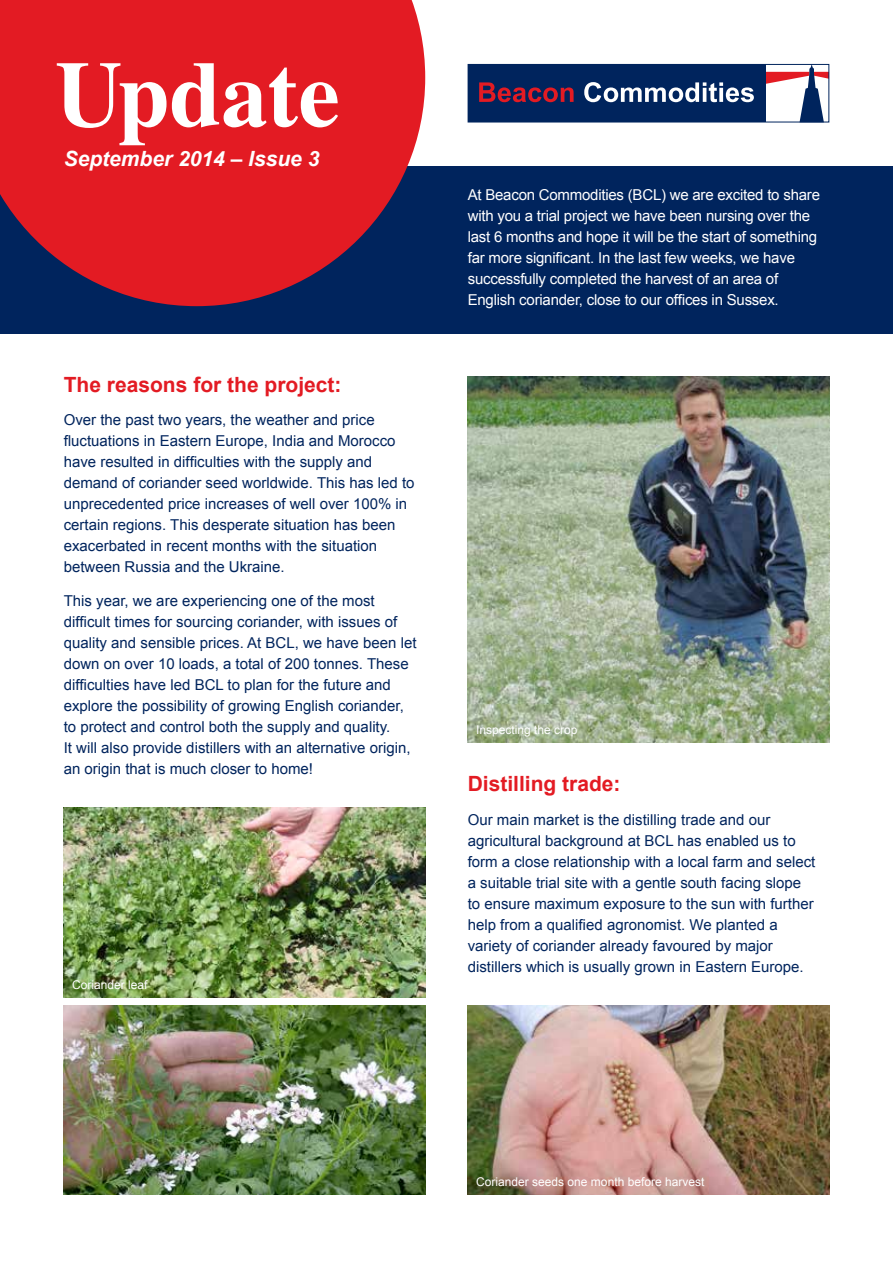
<style>
.page{position:relative;width:893px;height:1263px;background:#fff}
.page>*{position:absolute;margin:0;border:0;box-sizing:border-box;transform-origin:0 0}
.t1{font:700 93px "Times";color:#fff}
.t2{font:700 21px "Arial";color:#e31b23}
.t3{font:italic 700 21px "Arial";color:#fff}
.t4{font:15px/21px "Arial";color:#00245d}
.t5{font:15px/21px "Arial";letter-spacing:-.015em;color:#fff}
.t6{font:12px "Arial";color:#fff}
</style>
<div class="page">
<div style="left:0;top:166px;width:893px;height:168px;background:#00245d"></div>
<svg style="left:766px;top:66px;width:61px;height:54px"></svg>
<div style="left:468px;top:64px;width:298px;height:58px;background:#00245d"></div>
<svg style="left:584px;top:82px;width:170px;height:20px"></svg>
<svg style="left:479px;top:82px;width:95px;height:20px"></svg>
<div style="left:468px;top:64px;width:361px;height:58px;border:1px solid #00245d"></div>
<svg style="left:0;top:0;width:425px;height:306px;background:#c51d2b"></svg>
<img style="left:64px;top:808px;width:361px;height:189px">
<img style="left:64px;top:1006px;width:361px;height:189px">
<img style="left:468px;top:376px;width:361px;height:366px">
<img style="left:468px;top:1006px;width:361px;height:189px">
<h1 class="t1" style="left:55px;top:6px;width:286px">Update</h1>
<h2 class="t3" style="left:64px;top:144px;width:257px">September 2014 – Issue 3</h2>
<h2 class="t2" style="left:64px;top:370px;width:279px">The reasons for the project:</h2>
<p class="t4" style="left:64px;top:410px;width:352px">Over the past two years, the weather and price fluctuations in Eastern Europe, India and Morocco have resulted in difficulties with the supply and demand of coriander seed worldwide. This has led to unprecedented price increases of well over 100% in certain regions. This desperate situation has been exacerbated in recent months with the situation between Russia and the Ukraine.</p>
<p class="t4" style="left:64px;top:590px;width:354px">This year, we are experiencing one of the most difficult times for sourcing coriander, with issues of quality and sensible prices. At BCL, we have been let down on over 10 loads, a total of 200 tonnes. These difficulties have led BCL to plan for the future and explore the possibility of growing English coriander, to protect and control both the supply and quality.<br>It will also provide distillers with an alternative origin, an origin that is much closer to home!</p>
<p class="t6" style="left:72px;top:977px;width:77px">Coriander leaf</p>
<p class="t5" style="left:468px;top:185px;width:354px">At Beacon Commodities (BCL) we are excited to share with you a trial project we have been nursing over the last 6 months and hope it will be the start of something far more significant. In the last few weeks, we have successfully completed the harvest of an area of English coriander, close to our offices in Sussex.</p>
<p class="t6" style="left:476px;top:721px;width:103px">Inspecting the crop</p>
<h2 class="t2" style="left:468px;top:770px;width:154px">Distilling trade:</h2>
<p class="t4" style="left:468px;top:809px;width:349px">Our main market is the distilling trade and our agricultural background at BCL has enabled us to form a close relationship with a local farm and select a suitable trial site with a gentle south facing slope to ensure maximum exposure to the sun with further help from a qualified agronomist. We planted a variety of coriander already favoured by major distillers which is usually grown in Eastern Europe.</p>
<p class="t6" style="left:476px;top:1174px;width:230px">Coriander seeds one month before harvest</p>
</div>
